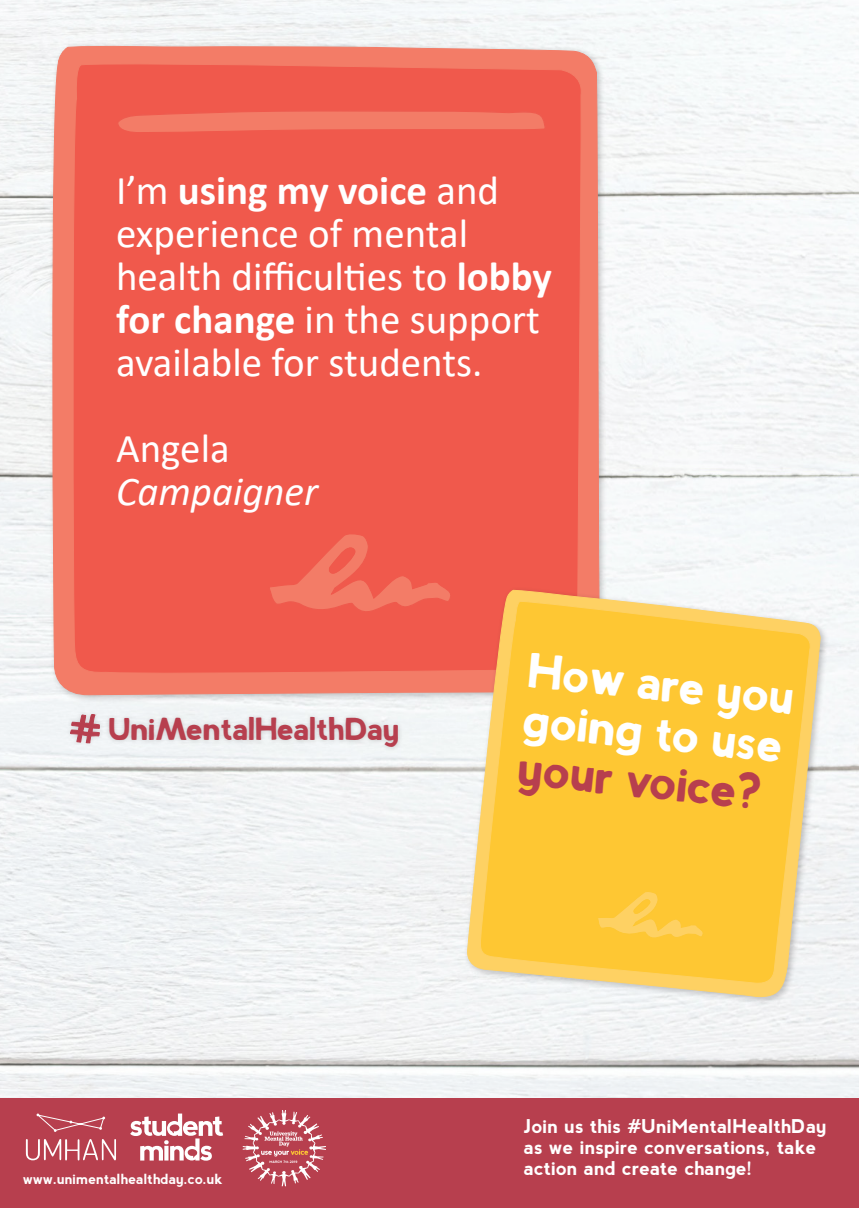
<style>
.page{position:relative;width:859px;height:1208px;background:#fff}
.page>*{position:absolute;margin:0;border:0;box-sizing:border-box;transform-origin:0 0}
.t1{font:41px/43px "Calibri";color:#fff}
.t2{font:italic 41px "Calibri";color:#fff}
.t3{font:34px/49px "Test 1";color:#fff}
.t4{font:22px "Test 1";color:#b73f4e}
.t5{font:700 19px/21px "nevis";color:#fff}
.t6{font:700 14px "nevis";color:#fff}
.t7{font:700 3.3px "nevis";color:#fff}
.s1{font-weight:700}
.s2{color:#b73f4e}
</style>
<div class="page">
<div style="left:0;top:1098px;width:859px;height:110px;background:#b73f4e"></div>
<div style="left:0;top:0;width:859px;height:1098px;background:#f3f5f7"></div>
<svg style="left:130px;top:1113px;width:93px;height:47px"></svg>
<svg style="left:37px;top:1113px;width:68px;height:19px"></svg>
<svg style="left:26px;top:1139px;width:90px;height:21px"></svg>
<svg style="left:243px;top:1110px;width:83px;height:76px"></svg>
<div style="left:48px;top:42px;width:560px;height:661px;background:#231f20;opacity:.26"></div>
<svg style="left:50px;top:45px;width:550px;height:651px;background:#f06052"></svg>
<svg style="left:268px;top:531px;width:188px;height:85px;background:#f06354"></svg>
<div style="left:463px;top:586px;width:366px;height:419px;background:#231f20;opacity:.26"></div>
<svg style="left:467px;top:589px;width:354px;height:409px;background:#fbca54"></svg>
<svg style="left:596px;top:889px;width:110px;height:51px;background:#fdc941"></svg>
<svg style="left:70px;top:713px;width:30px;height:30px"></svg>
<div style="left:105px;top:712px;width:298px;height:40px;background:#231f20;opacity:.19"></div>
<p class="t1" style="left:116px;top:168px;width:437px">I’m <span class="s1">using my voice</span> and experience of mental health difficulties to <span class="s1">lobby for change</span> in the support available for students.</p>
<p class="t1" style="left:116px;top:426px;width:115px">Angela</p>
<p class="t2" style="left:116px;top:463px;width:204px">Campaigner</p>
<p class="t4" style="left:108px;top:720px;width:292px">UniMentalHealthDay</p>
<p class="t3" style="left:530px;top:651px;width:269px;rotate:6deg">How are you going to use <span class="s2">your voice?</span></p>
<p class="t6" style="left:23px;top:1170px;width:201px">www.unimentalhealthday.co.uk</p>
<p class="t7" style="left:270px;top:1159px;width:29px">MARCH 7th 2019</p>
<p class="t5" style="left:524px;top:1115px;width:304px">Join us this #UniMentalHealthDay as we inspire conversations, take action and create change!</p>
</div>
